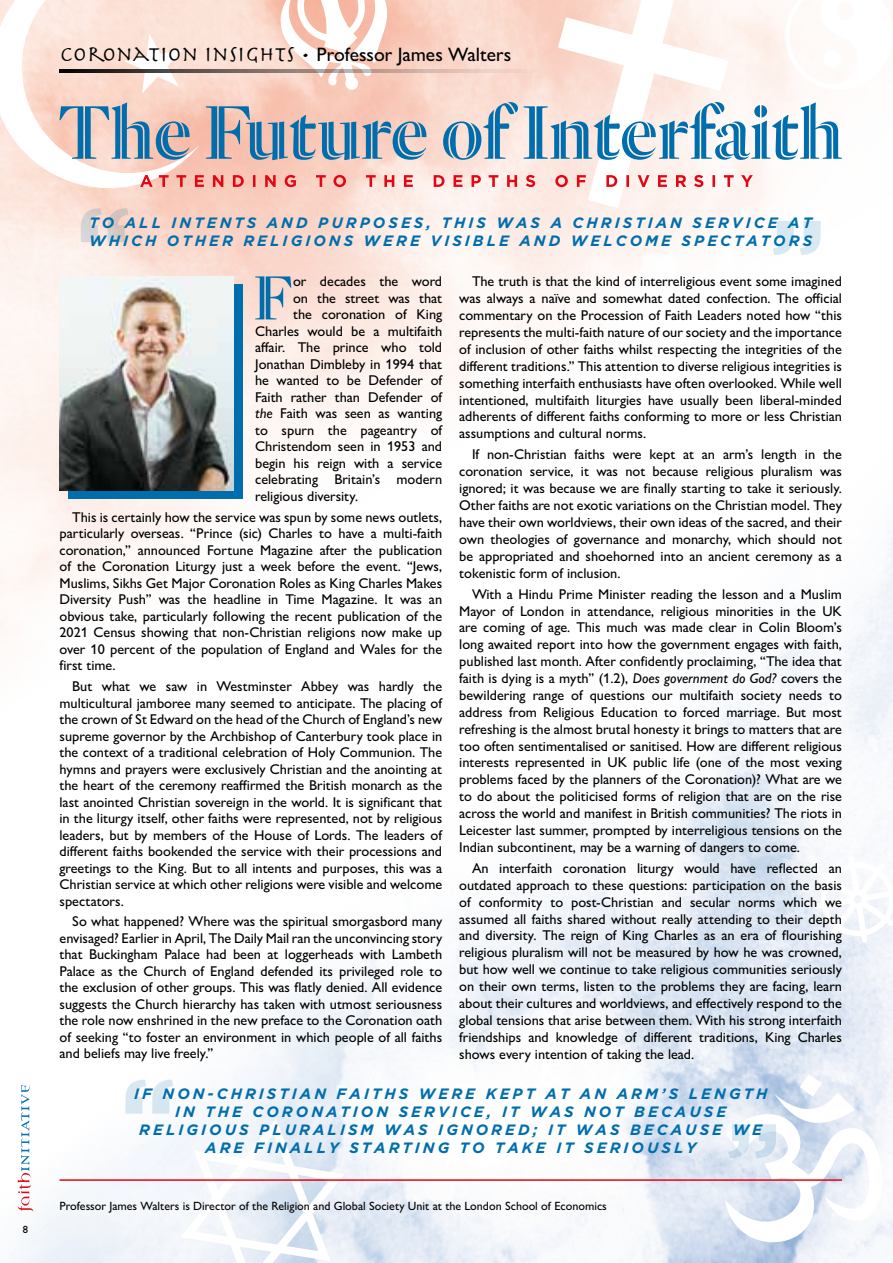
<style>
.page{position:relative;width:893px;height:1263px;background:#fff}
.page>*{position:absolute;margin:0;border:0;box-sizing:border-box;transform-origin:0 0}
.t1{font:61.35px "Reiher Headline Open";color:#006ead}
.t2{font:500 19.5px "Gill Sans Nova";color:#000}
.t3{font:italic 700 15px/18px "Gotham";letter-spacing:.2em;color:#006ead}
.t4{font:500 14.25px/16.8px "Gill Sans Nova";color:#000;text-align:justify}
.t5{font:500 12px "Gill Sans Nova";color:#000}
.t6{font:500 10.5px "Gill Sans Nova";color:#000}
.s1{font-family:"Herculanum";font-weight:400;font-size:22.5px}
.s2{font-style:italic}
</style>
<div class="page">
<img style="left:0;top:0;width:893px;height:1263px">
<svg style="left:180px;top:1119px;width:164px;height:144px"></svg>
<svg style="left:779px;top:0;width:114px;height:96px"></svg>
<svg style="left:814px;top:855px;width:79px;height:88px"></svg>
<hr style="left:60px;top:1179px;width:782px;height:2px;background:#e30613">
<div style="left:68px;top:285px;width:174px;height:214px;background:#006ead"></div>
<img style="left:60px;top:276px;width:174px;height:215px">
<svg style="left:753px;top:102px;width:89px;height:58px"></svg>
<svg style="left:773px;top:221px;width:48px;height:34px"></svg>
<svg style="left:0;top:0;width:753px;height:242px"></svg>
<svg style="left:725px;top:1074px;width:161px;height:189px"></svg>
<svg style="left:125px;top:1079px;width:48px;height:34px"></svg>
<svg style="left:18px;top:1085px;width:15px;height:127px"></svg>
<hr style="left:60px;top:69px;width:498px;height:3px;background:#000">
<h2 class="t2" style="left:60px;top:43px;width:453px"><span class="s1">CORONATION INSIGHTS •</span> Professor James Walters</h2>
<p class="t6" style="left:23px;top:1223px;width:7px">8</p>
<p class="t3" style="left:89px;top:214px;width:724px">TO ALL INTENTS AND PURPOSES, THIS WAS A CHRISTIAN SERVICE AT<br>WHICH OTHER RELIGIONS WERE VISIBLE AND WELCOME SPECTATORS</p>
<h1 class="t1" style="left:254px;top:260px;width:41px">F</h1>
<p class="t4" style="left:293px;top:273px;width:151px">or decades the word</p>
<p class="t4" style="left:293px;top:290px;width:151px">on the street was that</p>
<p class="t4" style="left:293px;top:306px;width:151px">the coronation of King</p>
<p class="t4" style="left:255px;top:323px;width:189px">Charles would be a multifaith</p>
<p class="t4" style="left:255px;top:339px;width:189px">affair. The prince who told</p>
<p class="t4" style="left:255px;top:356px;width:189px">Jonathan Dimbleby in 1994 that</p>
<p class="t4" style="left:255px;top:372px;width:189px">he wanted to be Defender of</p>
<p class="t4" style="left:255px;top:389px;width:189px">Faith rather than Defender of</p>
<p class="t4" style="left:255px;top:405px;width:189px"><span class="s2">the</span> Faith was seen as wanting</p>
<p class="t4" style="left:255px;top:422px;width:189px">to spurn the pageantry of</p>
<p class="t4" style="left:255px;top:438px;width:189px">Christendom seen in 1953 and</p>
<p class="t4" style="left:255px;top:455px;width:189px">begin his reign with a service</p>
<p class="t4" style="left:255px;top:471px;width:189px">celebrating Britain’s modern</p>
<p class="t4" style="left:255px;top:488px;width:104px">religious diversity.</p>
<p class="t4" style="left:60px;top:508px;width:384px;text-indent:13px">This is certainly how the service was spun by some news outlets, particularly overseas. “Prince (sic) Charles to have a multi-faith coronation,” announced Fortune Magazine after the publication of the Coronation Liturgy just a week before the event. “Jews, Muslims, Sikhs Get Major Coronation Roles as King Charles Makes Diversity Push” was the headline in Time Magazine. It was an obvious take, particularly following the recent publication of the 2021 Census showing that non-Christian religions now make up over 10 percent of the population of England and Wales for the first time.</p>
<p class="t4" style="left:60px;top:678px;width:384px;text-indent:13px">But what we saw in Westminster Abbey was hardly the multicultural jamboree many seemed to anticipate. The placing of the crown of St Edward on the head of the Church of England’s new supreme governor by the Archbishop of Canterbury took place in the context of a traditional celebration of Holy Communion. The hymns and prayers were exclusively Christian and the anointing at the heart of the ceremony reaffirmed the British monarch as the last anointed Christian sovereign in the world. It is significant that in the liturgy itself, other faiths were represented, not by religious leaders, but by members of the House of Lords. The leaders of different faiths bookended the service with their processions and greetings to the King. But to all intents and purposes, this was a Christian service at which other religions were visible and welcome spectators.</p>
<p class="t4" style="left:60px;top:913px;width:384px;text-indent:13px">So what happened? Where was the spiritual smorgasbord many envisaged? Earlier in April, The Daily Mail ran the unconvincing story that Buckingham Palace had been at loggerheads with Lambeth Palace as the Church of England defended its privileged role to the exclusion of other groups. This was flatly denied. All evidence suggests the Church hierarchy has taken with utmost seriousness the role now enshrined in the new preface to the Coronation oath of seeking “to foster an environment in which people of all faiths and beliefs may live freely.”</p>
<p class="t4" style="left:459px;top:273px;width:384px;text-indent:13px">The truth is that the kind of interreligious event some imagined was always a naïve and somewhat dated confection. The official commentary on the Procession of Faith Leaders noted how “this represents the multi-faith nature of our society and the importance of inclusion of other faiths whilst respecting the integrities of the different traditions.” This attention to diverse religious integrities is something interfaith enthusiasts have often overlooked. While well intentioned, multifaith liturgies have usually been liberal-minded adherents of different faiths conforming to more or less Christian assumptions and cultural norms.</p>
<p class="t4" style="left:459px;top:446px;width:384px;text-indent:13px">If non-Christian faiths were kept at an arm’s length in the coronation service, it was not because religious pluralism was ignored; it was because we are finally starting to take it seriously.<br>Other faiths are not exotic variations on the Christian model. They have their own worldviews, their own ideas of the sacred, and their own theologies of governance and monarchy, which should not be appropriated and shoehorned into an ancient ceremony as a tokenistic form of inclusion.</p>
<p class="t4" style="left:459px;top:585px;width:384px;text-indent:13px">With a Hindu Prime Minister reading the lesson and a Muslim Mayor of London in attendance, religious minorities in the UK are coming of age. This much was made clear in Colin Bloom’s long awaited report into how the government engages with faith, published last month. After confidently proclaiming, “The idea that faith is dying is a myth” (1.2), <span class="s2">Does government do God?</span> covers the bewildering range of questions our multifaith society needs to address from Religious Education to forced marriage. But most refreshing is the almost brutal honesty it brings to matters that are too often sentimentalised or sanitised. How are different religious interests represented in UK public life (one of the most vexing problems faced by the planners of the Coronation)? What are we to do about the politicised forms of religion that are on the rise across the world and manifest in British communities? The riots in Leicester last summer, prompted by interreligious tensions on the Indian subcontinent, may be a warning of dangers to come.</p>
<p class="t4" style="left:459px;top:859px;width:384px;text-indent:13px">An interfaith coronation liturgy would have reflected an outdated approach to these questions: participation on the basis of conformity to post-Christian and secular norms which we assumed all faiths shared without really attending to their depth and diversity. The reign of King Charles as an era of flourishing religious pluralism will not be measured by how he was crowned, but how well we continue to take religious communities seriously on their own terms, listen to the problems they are facing, learn about their cultures and worldviews, and effectively respond to the global tensions that arise between them. With his strong interfaith friendships and knowledge of different traditions, King Charles shows every intention of taking the lead.</p>
<p class="t3" style="left:134px;top:1084px;width:635px;text-align:center">IF NON-CHRISTIAN FAITHS WERE KEPT AT AN ARM’S LENGTH IN THE CORONATION SERVICE, IT WAS NOT BECAUSE RELIGIOUS PLURALISM WAS IGNORED; IT WAS BECAUSE WE ARE FINALLY STARTING TO TAKE IT SERIOUSLY</p>
<p class="t5" style="left:60px;top:1199px;width:549px">Professor James Walters is Director of the Religion and Global Society Unit at the London School of Economics</p>
</div>
